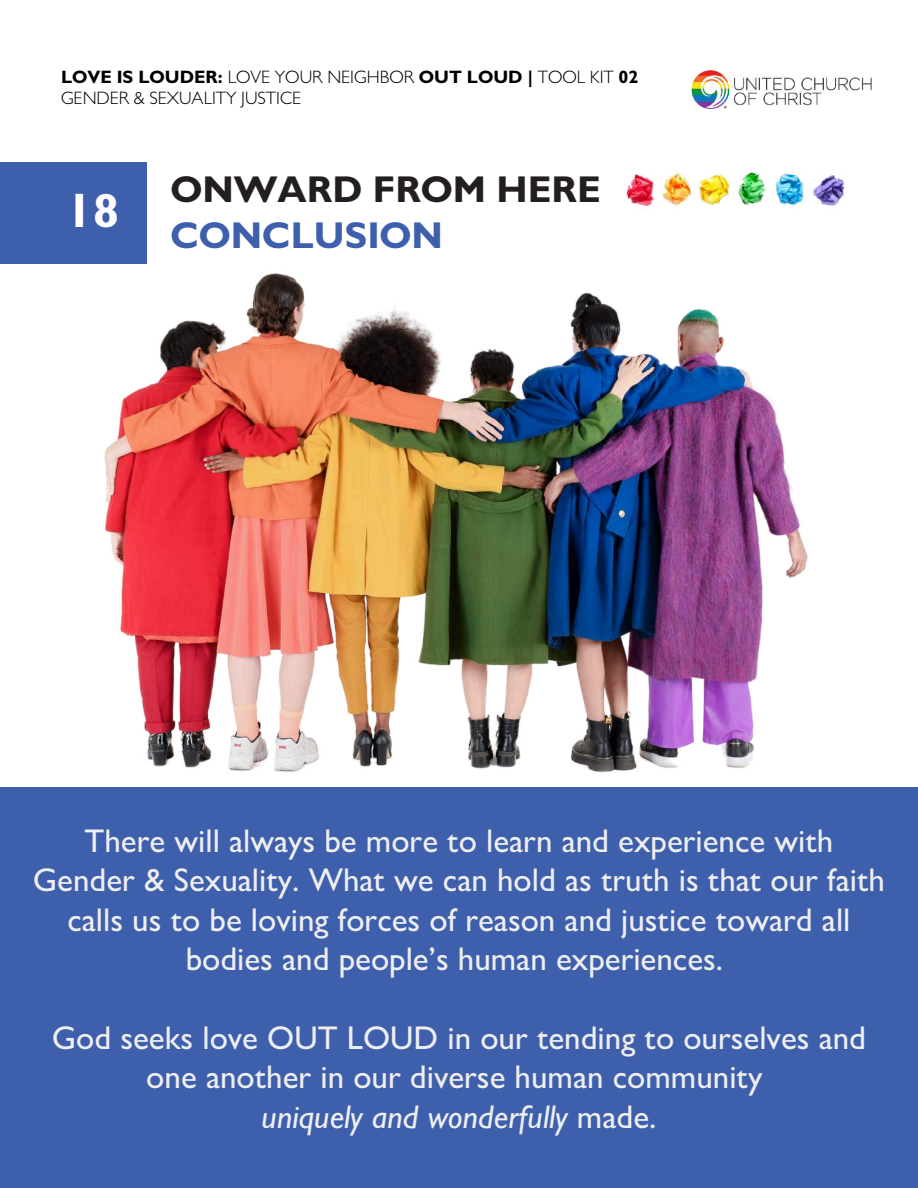
<style>
.page{position:relative;width:918px;height:1188px;background:#fff}
.page>*{position:absolute;margin:0;border:0;box-sizing:border-box;transform-origin:0 0}
.t1{font:700 48px "Gill Sans MT Std";color:#fff}
.t2{font:700 37.5px "Gill Sans MT Std";color:#231f20}
.t3{font:700 37.5px "Gill Sans MT Std";color:#3e5fab}
.t4{font:500 33px/39.3px "Gill Sans MT Std";color:#eeeeef;text-align:center}
.t5{font:300 18px/21.3px "Gill Sans MT Std";color:#000}
.s1{font-weight:700}
.s2{font-style:italic}
</style>
<div class="page">
<img style="left:691px;top:70px;width:180px;height:39px">
<div style="left:0;top:162px;width:146px;height:102px;background:#3e5fab"></div>
<img style="left:817px;top:175px;width:28px;height:31px">
<img style="left:92px;top:162px;width:725px;height:626px">
<div style="left:0;top:788px;width:918px;height:400px;background:#3e5fab"></div>
<p class="t5" style="left:61px;top:69px;width:579px"><span class="s1">LOVE IS LOUDER:</span> LOVE YOUR NEIGHBOR <span class="s1">OUT LOUD |</span> TOOL KIT <span class="s1">02<br></span>GENDER &amp; SEXUALITY JUSTICE</p>
<h1 class="t1" style="left:66px;top:194px;width:54px">18</h1>
<p class="t2" style="left:170px;top:176px;width:432px">ONWARD FROM HERE</p>
<p class="t3" style="left:170px;top:222px;width:274px">CONCLUSION</p>
<p class="t4" style="left:33px;top:826px;width:854px">There will always be more to learn and experience with Gender &amp; Sexuality. What we can hold as truth is that our faith calls us to be loving forces of reason and justice toward all bodies and people’s human experiences.</p>
<p class="t4" style="left:52px;top:1023px;width:816px">God seeks love OUT LOUD in our tending to ourselves and one another in our diverse human community<br><span class="s2">uniquely and wonderfully</span> made.</p>
</div>
